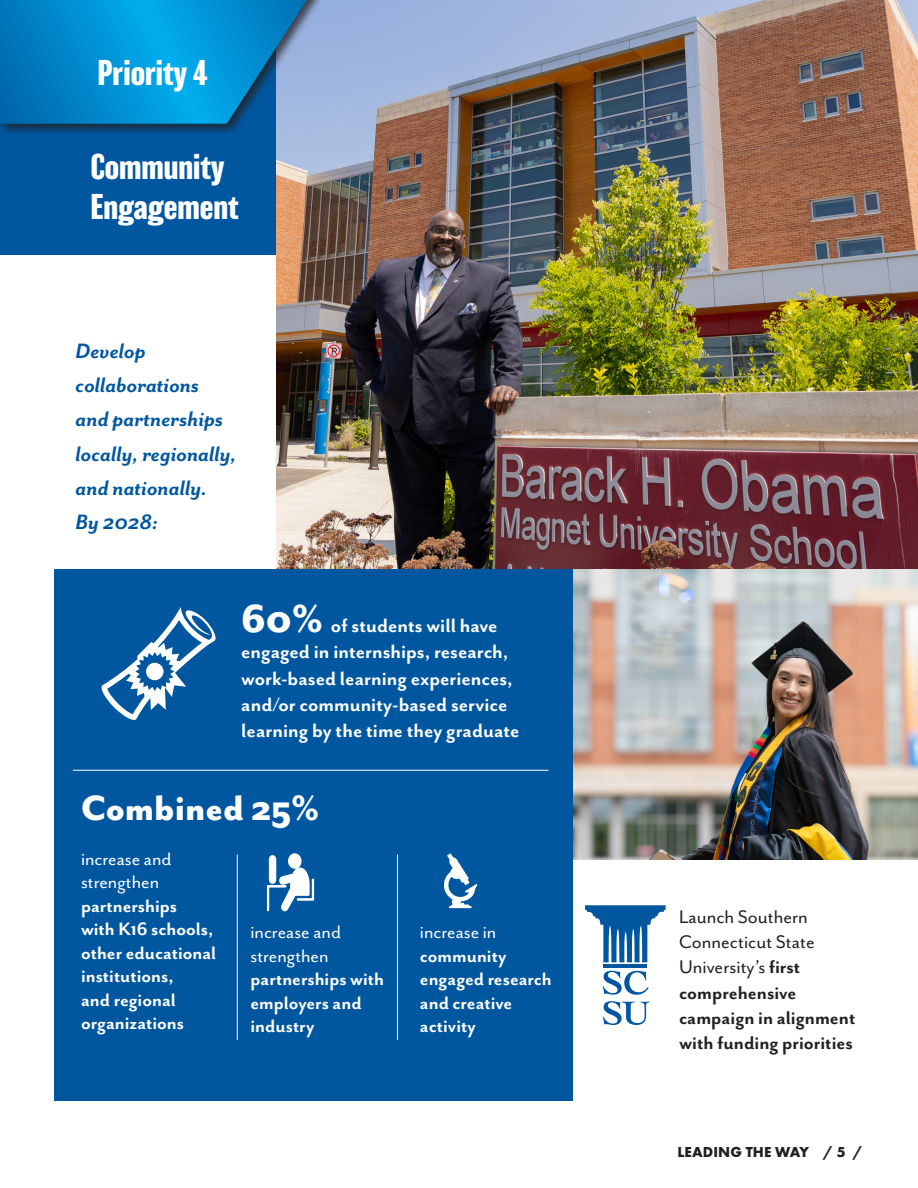
<style>
.page{position:relative;width:918px;height:1188px;background:#fff}
.page>*{position:absolute;margin:0;border:0;box-sizing:border-box;transform-origin:0 0}
.t1{font:800 40.5px "Mr Eaves San OT";color:#fff}
.t2{font:700 33px/39.6px "Balboa";color:#fff}
.t3{font:italic 700 24px/34.3px "Mr Eaves San OT";color:#01579f}
.t4{font:700 22.05px/26.4px "Mr Eaves San OT";color:#fff}
.t5{font:700 21px/25.2px "Mr Eaves San OT";color:#231f20}
.t6{font:700 20.55px/23.5px "Mr Eaves San OT";color:#fff}
.t7{font:700 15px "Futura PT";letter-spacing:.01em;color:#231f20}
.s1{font-weight:800;font-size:45px}
.s2{font-weight:400}
</style>
<div class="page">
<div style="left:0;top:41px;width:276px;height:214px;background:#01579f"></div>
<img style="left:572px;top:569px;width:346px;height:291px">
<img style="left:276px;top:0;width:642px;height:569px">
<div style="left:0;top:0;width:357px;height:136px;background:#231f20;opacity:.75"></div>
<svg style="left:0;top:0;width:307px;height:124px;background:#0c8ece"></svg>
<svg style="left:585px;top:905px;width:81px;height:57px"></svg>
<hr style="left:603px;top:964px;width:44px;height:4px;background:#01579f">
<svg style="left:603px;top:971px;width:46px;height:24px"></svg>
<svg style="left:603px;top:1001px;width:46px;height:24px"></svg>
<div style="left:54px;top:569px;width:518px;height:532px;background:#01579f"></div>
<hr style="left:73px;top:770px;width:476px;height:1px;background:#fff">
<svg style="left:101px;top:607px;width:115px;height:113px"></svg>
<svg style="left:267px;top:853px;width:47px;height:58px"></svg>
<hr style="left:237px;top:855px;width:1px;height:185px;background:#fff">
<hr style="left:397px;top:855px;width:1px;height:185px;background:#fff">
<svg style="left:444px;top:853px;width:33px;height:55px"></svg>
<p class="t2" style="left:97px;top:53px;width:112px">Priority 4</p>
<p class="t2" style="left:90px;top:147px;width:150px">Community<br>Engagement</p>
<p class="t3" style="left:76px;top:334px;width:162px">Develop collaborations and partnerships locally, regionally, and nationally.<br>By 2028:</p>
<p class="t4" style="left:241px;top:612px;width:280px"><span class="s1">60%</span> of students will have engaged in internships, research, work-based learning experiences, and/or community-based service learning by the time they graduate</p>
<p class="t1" style="left:81px;top:786px;width:240px">Combined 25%</p>
<p class="t6" style="left:81px;top:847px;width:137px"><span class="s2">increase and strengthen </span>partnerships with K16 schools, other educational institutions,<br>and regional organizations</p>
<p class="t6" style="left:251px;top:920px;width:135px"><span class="s2">increase and strengthen </span>partnerships with employers and industry</p>
<p class="t6" style="left:420px;top:920px;width:133px"><span class="s2">increase in </span>community engaged research and creative activity</p>
<p class="t5" style="left:679px;top:904px;width:178px"><span class="s2">Launch Southern<br>Connecticut State<br>University’s</span> first comprehensive campaign in alignment with funding priorities</p>
<p class="t7" style="left:677px;top:1143px;width:187px">LEADING THE WAY / 5 /</p>
</div>
